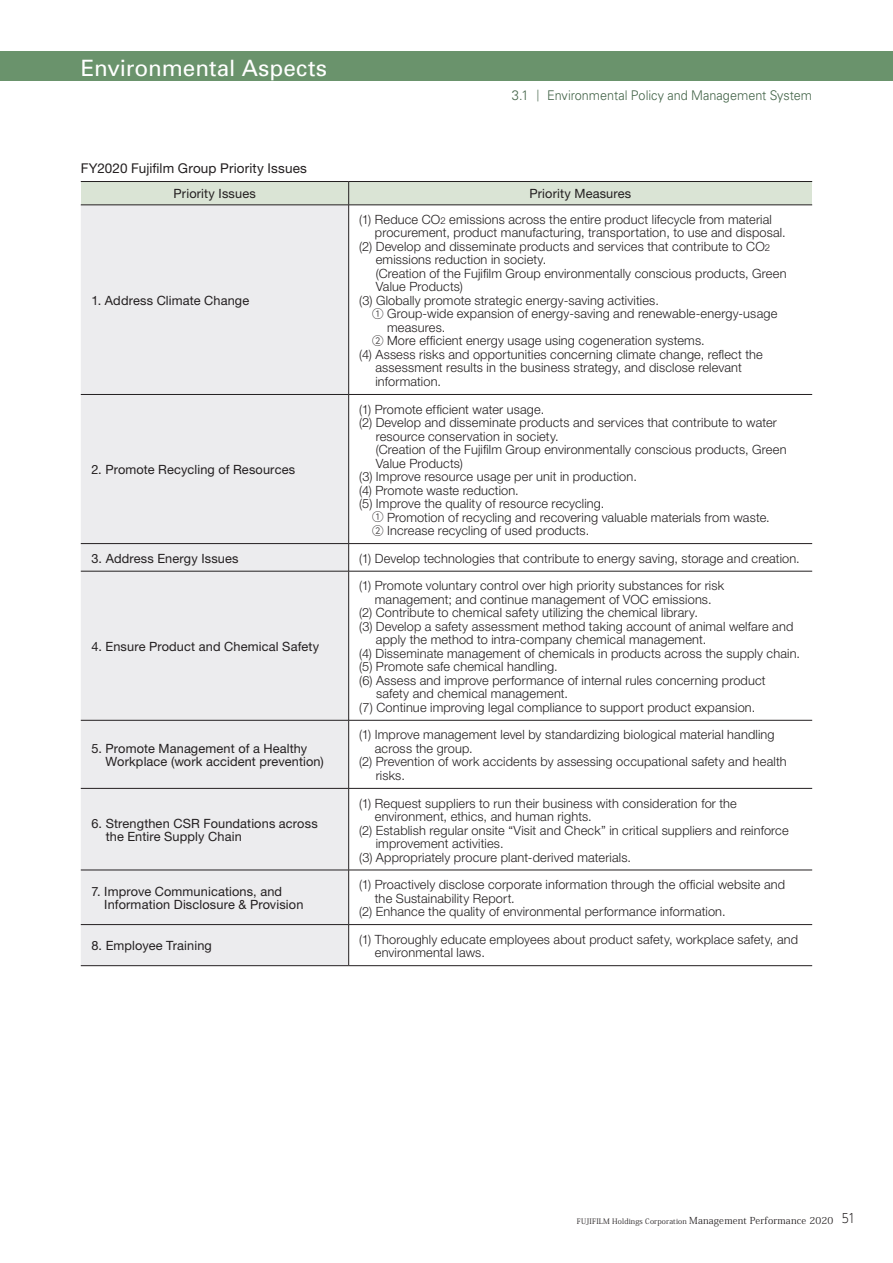
<style>
.page{position:relative;width:893px;height:1263px;background:#fff}
.page>*{position:absolute;margin:0;border:0;box-sizing:border-box;transform-origin:0 0}
.t1{font:22.5px "Univers";color:#fff}
.t2{font:13.5px "Helvetica Neue LT Std";letter-spacing:.01em;color:#231f20}
.t3{font:300 13.35px "Univers";color:#426347;scale:.95 1}
.t4{font:300 12.75px/13.5px "Helvetica Neue LT Std";letter-spacing:.01em;color:#231f20}
.t5{font:12.75px/13.5px "Helvetica Neue LT Std";letter-spacing:.01em;color:#231f20}
.t6{font:7.5px "Koz Min Pro";letter-spacing:.02em;color:#231f20}
.s1{font-size:13.65px}
.s2{font-family:"UD Shin Go Pro";font-size:11.7px}
.s3{font-size:9.6px}
.s4{font-family:"UD Shin Go Pro";font-size:11.55px}
.s5{font-family:"UD Shin Go Pro";font-weight:300;font-size:12.75px}
</style>
<div class="page">
<div style="left:0;top:51px;width:893px;height:30px;background:#6a936c"></div>
<div style="left:81px;top:181px;width:268px;height:24px;background:#dae4d5"></div>
<div style="left:349px;top:181px;width:463px;height:24px;background:#dae4d5"></div>
<div style="left:81px;top:206px;width:267px;height:759px;background:#ececee"></div>
<svg style="left:349px;top:206px;width:463px;height:759px"></svg>
<hr style="left:81px;top:181px;width:268px;height:1px;background:#231f20">
<hr style="left:349px;top:181px;width:463px;height:1px;background:#231f20">
<hr style="left:81px;top:205px;width:268px;height:1px;background:#231f20">
<hr style="left:81px;top:965px;width:268px;height:1px;background:#231f20">
<svg style="left:348px;top:182px;width:1px;height:23px"></svg>
<hr style="left:349px;top:205px;width:463px;height:1px;background:#231f20">
<hr style="left:348px;top:205px;width:1px;height:189px;background:#231f20">
<hr style="left:348px;top:395px;width:1px;height:148px;background:#231f20">
<svg style="left:348px;top:544px;width:1px;height:27px"></svg>
<hr style="left:348px;top:571px;width:1px;height:149px;background:#231f20">
<hr style="left:348px;top:720px;width:1px;height:68px;background:#231f20">
<hr style="left:348px;top:788px;width:1px;height:82px;background:#231f20">
<hr style="left:348px;top:870px;width:1px;height:54px;background:#231f20">
<hr style="left:348px;top:925px;width:1px;height:40px;background:#231f20">
<hr style="left:349px;top:965px;width:463px;height:1px;background:#231f20">
<hr style="left:81px;top:394px;width:268px;height:1px;background:#231f20">
<hr style="left:349px;top:394px;width:463px;height:1px;background:#231f20">
<hr style="left:81px;top:543px;width:268px;height:1px;background:#231f20">
<hr style="left:349px;top:543px;width:463px;height:1px;background:#231f20">
<hr style="left:81px;top:571px;width:268px;height:1px;background:#231f20">
<hr style="left:349px;top:571px;width:463px;height:1px;background:#231f20">
<hr style="left:81px;top:720px;width:268px;height:1px;background:#231f20">
<hr style="left:349px;top:720px;width:463px;height:1px;background:#231f20">
<hr style="left:81px;top:788px;width:268px;height:1px;background:#231f20">
<hr style="left:349px;top:788px;width:463px;height:1px;background:#231f20">
<hr style="left:81px;top:870px;width:268px;height:1px;background:#231f20">
<hr style="left:349px;top:870px;width:463px;height:1px;background:#231f20">
<hr style="left:81px;top:924px;width:268px;height:1px;background:#231f20">
<hr style="left:349px;top:924px;width:463px;height:1px;background:#231f20">
<h1 class="t1" style="left:81px;top:55px;width:248px">Environmental Aspects</h1>
<p class="t3" style="left:512px;top:87px;width:318px"><span class="s1">3</span>.<span class="s1">1</span> <span class="s2">｜</span> Environmental Policy and Management System</p>
<p class="t2" style="left:81px;top:160px;width:228px">FY2020 Fujifilm Group Priority Issues</p>
<p class="t5" style="left:174px;top:187px;width:84px">Priority Issues</p>
<p class="t5" style="left:529px;top:187px;width:103px">Priority Measures</p>
<p class="t5" style="left:91px;top:293px;width:159px">1. Address Climate Change</p>
<p class="t5" style="left:91px;top:463px;width:205px">2. Promote Recycling of Resources</p>
<p class="t4" style="left:359px;top:212px;width:414px">(1) Reduce CO<span class="s3">2</span> emissions across the entire product lifecycle from material</p>
<p class="t4" style="left:375px;top:226px;width:412px">procurement, product manufacturing, transportation, to use and disposal.</p>
<p class="t4" style="left:359px;top:239px;width:412px">(2) Develop and disseminate products and services that contribute to CO<span class="s3">2</span></p>
<p class="t4" style="left:376px;top:253px;width:172px">emissions reduction in society.</p>
<p class="t4" style="left:376px;top:266px;width:412px">(Creation of the Fujifilm Group environmentally conscious products, Green</p>
<p class="t4" style="left:376px;top:280px;width:89px">Value Products)</p>
<p class="t4" style="left:359px;top:293px;width:301px">(3) Globally promote strategic energy-saving activities.</p>
<p class="t4" style="left:372px;top:307px;width:407px"><span class="s4">①</span> Group-wide expansion of energy-saving and renewable-energy-usage</p>
<p class="t4" style="left:387px;top:320px;width:60px">measures.</p>
<p class="t4" style="left:372px;top:334px;width:334px"><span class="s4">②</span> More efficient energy usage using cogeneration systems.</p>
<p class="t4" style="left:359px;top:347px;width:405px">(4) Assess risks and opportunities concerning climate change, reflect the</p>
<p class="t4" style="left:375px;top:361px;width:368px">assessment results in the business strategy, and disclose relevant</p>
<p class="t4" style="left:375px;top:374px;width:67px">information.</p>
<p class="t4" style="left:359px;top:402px;width:186px">(1) Promote efficient water usage.</p>
<p class="t4" style="left:359px;top:415px;width:419px">(2) Develop and disseminate products and services that contribute to water</p>
<p class="t4" style="left:376px;top:429px;width:185px">resource conservation in society.</p>
<p class="t4" style="left:376px;top:442px;width:412px">(Creation of the Fujifilm Group environmentally conscious products, Green</p>
<p class="t4" style="left:376px;top:456px;width:89px">Value Products)</p>
<p class="t4" style="left:359px;top:469px;width:279px">(3) Improve resource usage per unit in production.</p>
<p class="t4" style="left:359px;top:483px;width:161px">(4) Promote waste reduction.</p>
<p class="t4" style="left:359px;top:496px;width:247px">(5) Improve the quality of resource recycling.</p>
<p class="t4" style="left:372px;top:510px;width:399px"><span class="s4">①</span> Promotion of recycling and recovering valuable materials from waste.</p>
<p class="t4" style="left:372px;top:523px;width:219px"><span class="s4">②</span> Increase recycling of used products.</p>
<p class="t5" style="left:91px;top:551px;width:149px">3. Address Energy Issues</p>
<p class="t4" style="left:359px;top:551px;width:442px">(1) Develop technologies that contribute to energy saving, storage and creation.</p>
<p class="t5" style="left:91px;top:639px;width:229px">4. Ensure Product and Chemical Safety</p>
<p class="t5" style="left:106px;top:741px;width:220px;text-indent:-14px">5. Promote Management of a Healthy<br>Workplace (work accident prevention)</p>
<p class="t5" style="left:106px;top:816px;width:214px;text-indent:-14px">6. Strengthen CSR Foundations across the Entire Supply Chain</p>
<p class="t5" style="left:104px;top:884px;width:201px;text-indent:-13px">7. Improve Communications, and<br>Information Disclosure &amp; Provision</p>
<p class="t4" style="left:359px;top:579px;width:366px">(1) Promote voluntary control over high priority substances for risk</p>
<p class="t4" style="left:375px;top:592px;width:338px">management; and continue management of VOC emissions.</p>
<p class="t4" style="left:359px;top:606px;width:340px">(2) Contribute to chemical safety utilizing the chemical library.</p>
<p class="t4" style="left:359px;top:619px;width:436px">(3) Develop a safety assessment method taking account of animal welfare and</p>
<p class="t4" style="left:376px;top:633px;width:332px">apply the method to intra-company chemical management.</p>
<p class="t4" style="left:359px;top:646px;width:442px">(4) Disseminate management of chemicals in products across the supply chain.</p>
<p class="t4" style="left:359px;top:660px;width:200px">(5) Promote safe chemical handling.</p>
<p class="t4" style="left:359px;top:673px;width:408px">(6) Assess and improve performance of internal rules concerning product</p>
<p class="t4" style="left:376px;top:687px;width:193px">safety and chemical management.</p>
<p class="t4" style="left:359px;top:700px;width:397px">(7) Continue improving legal compliance to support product expansion.</p>
<p class="t4" style="left:359px;top:728px;width:417px">(1) Improve management level by standardizing biological material handling</p>
<p class="t4" style="left:375px;top:741px;width:99px">across the group.</p>
<p class="t4" style="left:359px;top:755px;width:429px">(2) Prevention of work accidents by assessing occupational safety and health</p>
<p class="t4" style="left:376px;top:768px;width:31px">risks.</p>
<p class="t4" style="left:359px;top:796px;width:379px">(1) Request suppliers to run their business with consideration for the</p>
<p class="t4" style="left:375px;top:809px;width:218px">environment, ethics, and human rights.</p>
<p class="t4" style="left:359px;top:823px;width:431px">(2) Establish regular onsite “Visit and Check” in critical suppliers and reinforce</p>
<p class="t4" style="left:376px;top:836px;width:129px">improvement activities.</p>
<p class="t4" style="left:359px;top:850px;width:273px">(3) Appropriately procure plant-derived materials.</p>
<p class="t4" style="left:359px;top:877px;width:427px">(1) Proactively disclose corporate information through the official website and</p>
<p class="t4" style="left:375px;top:891px;width:141px">the Sustainability Report.</p>
<p class="t4" style="left:359px;top:904px;width:368px">(2) Enhance the quality of environmental performance information.</p>
<p class="t5" style="left:91px;top:939px;width:122px">8. Employee Training</p>
<p class="t4" style="left:375px;top:932px;width:425px;text-indent:-16px">(1) Thoroughly educate employees about product safety, workplace safety, and environmental laws.</p>
<p class="t6" style="left:577px;top:1215px;width:280px">FUJIFILM Holdings Corporation <span class="s3">Management Performance 2020</span> <span class="s5">51</span></p>
</div>
